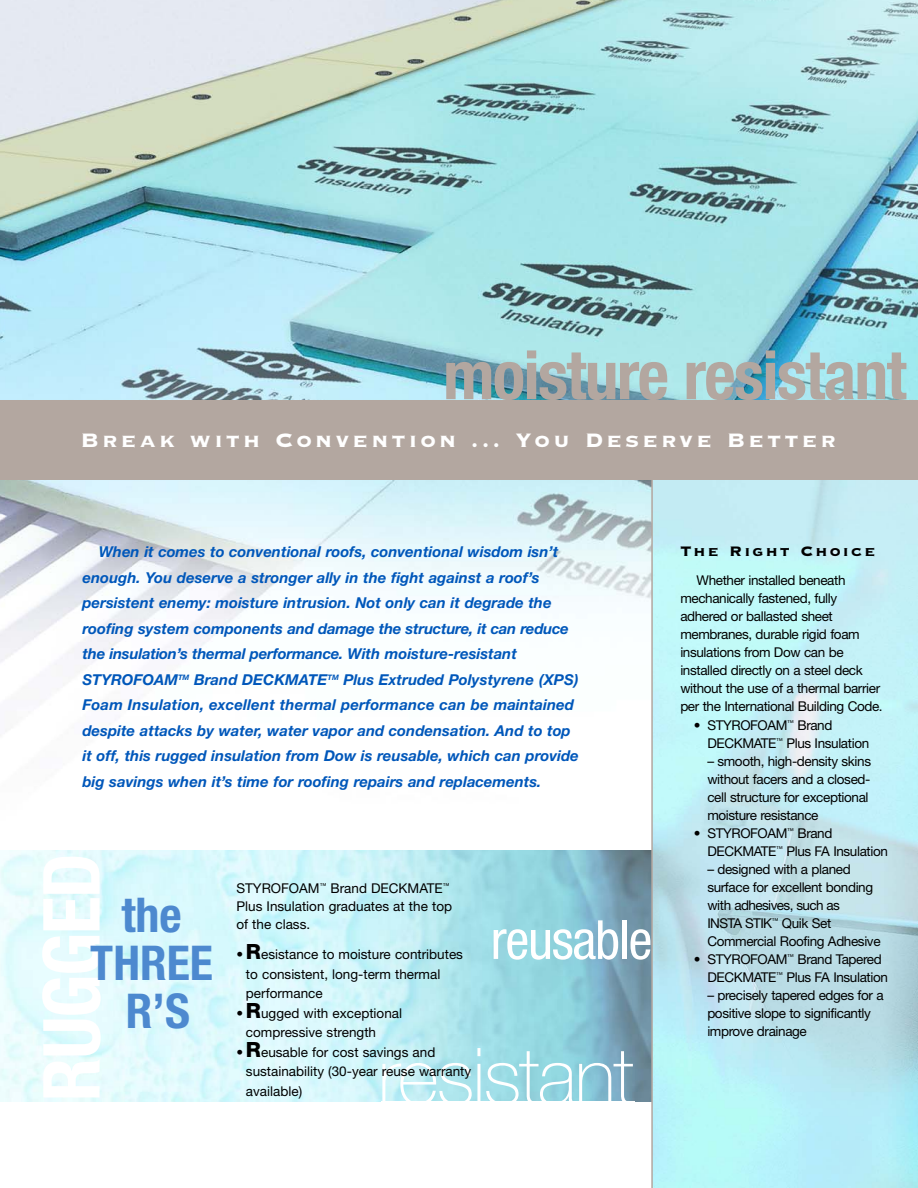
<style>
.page{position:relative;width:918px;height:1188px;background:#fff}
.page>*{position:absolute;margin:0;border:0;box-sizing:border-box;transform-origin:0 0}
.t1{font:100 79.05px "Helvetica Neue";letter-spacing:-.03em;color:#fff}
.t2{font:700 condensed 78.9px "Helvetica Neue";letter-spacing:-.025em;color:#fff}
.t3{font:700 condensed 67.5px "Helvetica Neue";letter-spacing:-.025em;color:#b3a7a0}
.t4{font:condensed 54px "Helvetica Neue";letter-spacing:-.025em;color:#fff}
.t5{font:700 condensed 48px/48.3px "Helvetica Neue";color:#4d89cf;text-align:center}
.t6{font:25.5px "Copperplate Thirty Three BC";letter-spacing:.12em;color:#fff}
.t7{font:18px "Copperplate Thirty Three BC";letter-spacing:.12em;color:#000}
.t8{font:italic 700 15px/25.5px "Helvetica Neue";color:#0057ba}
.t9{font:13.5px/18px "Helvetica Neue";letter-spacing:-.03em;color:#000}
.t10{font:13.5px/19.5px "Helvetica Neue";color:#000}
.s1{font-weight:800;font-size:21px}
</style>
<div class="page">
<img style="left:0;top:850px;width:651px;height:251px">
<img style="left:0;top:0;width:918px;height:672px">
<img style="left:653px;top:480px;width:265px;height:708px">
<div style="left:0;top:400px;width:918px;height:80px;background:#b3a7a0"></div>
<hr style="left:651px;top:473px;width:2px;height:715px;background:#b3a7a0">
<h3 class="t3" style="left:443px;top:351px;width:465px">moisture resistant</h3>
<h3 class="t6" style="left:81px;top:424px;width:757px">Break with Convention ... You Deserve Better</h3>
<p class="t8" style="left:82px;top:541px;width:498px;text-indent:16px">When it comes to conventional roofs, conventional wisdom isn’t enough. You deserve a stronger ally in the fight against a roof’s persistent enemy: moisture intrusion. Not only can it degrade the roofing system components and damage the structure, it can reduce the insulation’s thermal performance. With moisture-resistant STYROFOAM<sup>TM</sup> Brand DECKMATE<sup>TM</sup> Plus Extruded Polystyrene (XPS)<br>Foam Insulation, excellent thermal performance can be maintained despite attacks by water, water vapor and condensation. And to top it off, this rugged insulation from Dow is reusable, which can provide big savings when it’s time for roofing repairs and replacements.</p>
<h2 class="t2" style="left:43px;top:1101px;width:250px;rotate:-90deg">RUGGED</h2>
<h3 class="t5" style="left:90px;top:895px;width:124px">the<br>THREE<br>R’S</h3>
<p class="t10" style="left:236px;top:881px;width:217px;line-height:18px">STYROFOAM<sup>™</sup> Brand DECKMATE<sup>™<br></sup>Plus Insulation graduates at the top of the class.</p>
<p class="t10" style="left:246px;top:946px;width:219px;text-indent:-10px">• <span class="s1">R</span>esistance to moisture contributes to consistent, long-term thermal performance</p>
<p class="t10" style="left:246px;top:1005px;width:158px;text-indent:-10px">• <span class="s1">R</span>ugged with exceptional compressive strength</p>
<p class="t10" style="left:246px;top:1044px;width:227px;text-indent:-10px">• <span class="s1">R</span>eusable for cost savings and sustainability (30-year reuse warranty</p>
<h3 class="t4" style="left:491px;top:920px;width:163px">reusable</h3>
<h1 class="t1" style="left:378px;top:1048px;width:257px">resistant</h1>
<p class="t10" style="left:246px;top:1083px;width:58px">available)</p>
<h3 class="t7" style="left:680px;top:539px;width:197px">The Right Choice</h3>
<p class="t9" style="left:680px;top:572px;width:204px;text-indent:16px">Whether installed beneath mechanically fastened, fully adhered or ballasted sheet membranes, durable rigid foam insulations from Dow can be installed directly on a steel deck without the use of a thermal barrier per the International Building Code.</p>
<p class="t9" style="left:707px;top:718px;width:163px;text-indent:-14px">• STYROFOAM<sup>™</sup> Brand<br>DECKMATE<sup>™</sup> Plus Insulation</p>
<p class="t9" style="left:707px;top:754px;width:165px">– smooth, high-density skins without facers and a closed&shy;cell structure for exceptional moisture resistance</p>
<p class="t9" style="left:707px;top:826px;width:182px;text-indent:-14px">• STYROFOAM<sup>™</sup> Brand<br>DECKMATE<sup>™</sup> Plus FA Insulation</p>
<p class="t9" style="left:707px;top:862px;width:175px">– designed with a planed surface for excellent bonding with adhesives, such as<br>INSTA STIK<sup>™</sup> Quik Set<br>Commercial Roofing Adhesive</p>
<p class="t9" style="left:707px;top:952px;width:182px;text-indent:-13px">• STYROFOAM<sup>™</sup> Brand Tapered<br>DECKMATE<sup>™</sup> Plus FA Insulation</p>
<p class="t9" style="left:707px;top:988px;width:178px">– precisely tapered edges for a positive slope to significantly improve drainage</p>
</div>
